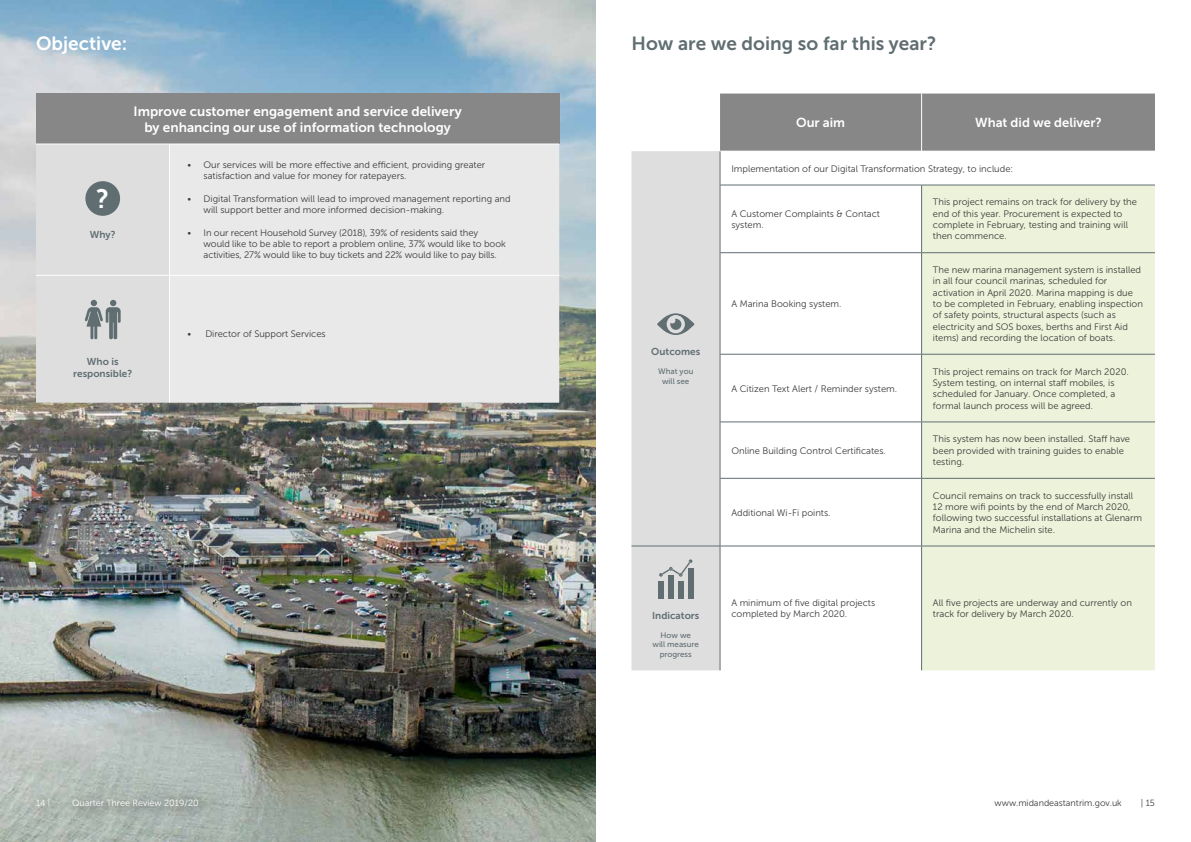
<style>
.page{position:relative;width:1191px;height:842px;background:#fff}
.page>*{position:absolute;margin:0;border:0;box-sizing:border-box;transform-origin:0 0}
.t1{font:26.5px "Museo Sans 700";color:#fff}
.t2{font:19px "Museo Sans 700";color:#606e72}
.t3{font:19px "Museo Sans 700";color:#fff}
.t4{font:13.5px/16.2px "Museo Sans 700";color:#fff;text-align:center}
.t5{font:13px "Museo Sans 700";color:#fff}
.t6{font:10px/12px "Museo Sans 700";color:#606e72;text-align:center}
.t7{font:9.4px/11.3px "Museo Sans 300";color:#3c3c3b}
.t8{font:9px "Museo Sans 300";color:#3c3c3b}
.t9{font:9px "Museo Sans 300";color:#fff}
.t10{font:8px/9.6px "Museo Sans 500";color:#606e72;text-align:center}
</style>
<div class="page">
<img style="left:0;top:0;width:595px;height:842px">
<div style="left:36px;top:94px;width:523px;height:50px;background:#878787"></div>
<div style="left:170px;top:145px;width:389px;height:258px;background:#e9e9e9"></div>
<hr style="left:169px;top:144px;width:390px;height:1px;background:#fff">
<hr style="left:169px;top:144px;width:1px;height:131px;background:#fff">
<hr style="left:169px;top:275px;width:390px;height:1px;background:#fff">
<hr style="left:169px;top:276px;width:1px;height:127px;background:#fff">
<div style="left:36px;top:144px;width:133px;height:259px;background:#dedede"></div>
<svg style="left:27px;top:790px;width:184px;height:30px;background:#a8b2ac"></svg>
<div style="left:720px;top:94px;width:435px;height:57px;background:#878787"></div>
<div style="left:631px;top:151px;width:89px;height:519px;background:#dedede"></div>
<svg style="left:721px;top:184px;width:434px;height:362px"></svg>
<div style="left:922px;top:186px;width:233px;height:484px;background:#ecf3da"></div>
<hr style="left:720px;top:185px;width:201px;height:1px;background:#606e72">
<hr style="left:921px;top:185px;width:234px;height:1px;background:#606e72">
<hr style="left:921px;top:185px;width:1px;height:67px;background:#606e72">
<hr style="left:720px;top:252px;width:201px;height:1px;background:#606e72">
<hr style="left:921px;top:252px;width:234px;height:1px;background:#606e72">
<hr style="left:921px;top:253px;width:1px;height:101px;background:#606e72">
<hr style="left:720px;top:354px;width:201px;height:1px;background:#606e72">
<hr style="left:720px;top:422px;width:201px;height:1px;background:#606e72">
<hr style="left:720px;top:478px;width:201px;height:1px;background:#606e72">
<hr style="left:720px;top:546px;width:201px;height:1px;background:#606e72">
<hr style="left:921px;top:546px;width:1px;height:124px;background:#606e72">
<hr style="left:921px;top:94px;width:1px;height:57px;background:#fff">
<hr style="left:720px;top:151px;width:1px;height:34px;background:#606e72">
<hr style="left:720px;top:185px;width:1px;height:68px;background:#606e72">
<hr style="left:720px;top:253px;width:1px;height:101px;background:#606e72">
<hr style="left:720px;top:354px;width:1px;height:68px;background:#606e72">
<hr style="left:720px;top:422px;width:1px;height:56px;background:#606e72">
<hr style="left:720px;top:478px;width:1px;height:68px;background:#606e72">
<hr style="left:631px;top:546px;width:89px;height:1px;background:#606e72">
<hr style="left:720px;top:546px;width:1px;height:124px;background:#606e72">
<hr style="left:921px;top:354px;width:1px;height:68px;background:#606e72">
<hr style="left:921px;top:422px;width:1px;height:56px;background:#606e72">
<hr style="left:921px;top:479px;width:1px;height:67px;background:#606e72">
<hr style="left:921px;top:354px;width:234px;height:1px;background:#606e72">
<hr style="left:921px;top:422px;width:234px;height:1px;background:#606e72">
<hr style="left:921px;top:478px;width:234px;height:1px;background:#606e72">
<hr style="left:921px;top:546px;width:234px;height:1px;background:#606e72">
<svg style="left:657px;top:313px;width:37px;height:22px"></svg>
<div style="left:658px;top:581px;width:6px;height:17px;background:#606e72"></div>
<div style="left:668px;top:575px;width:5px;height:23px;background:#606e72"></div>
<div style="left:678px;top:581px;width:5px;height:17px;background:#606e72"></div>
<div style="left:688px;top:568px;width:5px;height:30px;background:#606e72"></div>
<svg style="left:659px;top:559px;width:33px;height:18px"></svg>
<h2 class="t3" style="left:36px;top:33px;width:93px">Objective:</h2>
<h2 class="t2" style="left:631px;top:33px;width:306px">How are we doing so far this year?</h2>
<h1 class="t1" style="left:96px;top:185px;width:14px">?</h1>
<p class="t6" style="left:90px;top:229px;width:27px">Why?</p>
<h3 class="t4" style="left:133px;top:103px;width:330px">Improve customer engagement and service delivery by enhancing our use of information technology</h3>
<p class="t7" style="left:203px;top:159px;width:283px;text-indent:-16px">• Our services will be more effective and efficient, providing greater satisfaction and value for money for ratepayers.</p>
<p class="t7" style="left:203px;top:193px;width:309px;text-indent:-16px">• Digital Transformation will lead to improved management reporting and will support better and more informed decision-making.</p>
<p class="t7" style="left:203px;top:227px;width:304px;text-indent:-16px">• In our recent Household Survey (2018), 39% of residents said they would like to be able to report a problem online, 37% would like to book activities, 27% would like to buy tickets and 22% would like to pay bills.</p>
<p class="t7" style="left:187px;top:329px;width:140px">• Director of Support Services</p>
<p class="t6" style="left:73px;top:356px;width:61px">Who is responsible?</p>
<p class="t6" style="left:651px;top:346px;width:50px">Outcomes</p>
<p class="t10" style="left:658px;top:367px;width:37px">What you will see</p>
<p class="t6" style="left:652px;top:609px;width:49px">Indicators</p>
<p class="t10" style="left:652px;top:630px;width:48px">How we<br>will measure progress</p>
<h3 class="t5" style="left:796px;top:115px;width:51px">Our aim</h3>
<h3 class="t5" style="left:975px;top:115px;width:128px">What did we deliver?</h3>
<p class="t7" style="left:731px;top:163px;width:283px">Implementation of our Digital Transformation Strategy, to include:</p>
<p class="t7" style="left:731px;top:208px;width:150px">A Customer Complaints &amp; Contact system.</p>
<p class="t7" style="left:933px;top:197px;width:205px">This project remains on track for delivery by the end of this year. Procurement is expected to complete in February, testing and training will then commence.</p>
<p class="t7" style="left:731px;top:298px;width:112px">A Marina Booking system.</p>
<p class="t7" style="left:731px;top:383px;width:167px">A Citizen Text Alert / Reminder system.</p>
<p class="t7" style="left:933px;top:264px;width:211px">The new marina management system is installed in all four council marinas, scheduled for activation in April 2020. Marina mapping is due to be completed in February, enabling inspection of safety points, structural aspects (such as electricity and SOS boxes, berths and First Aid items) and recording the location of boats.</p>
<p class="t7" style="left:933px;top:366px;width:197px">This project remains on track for March 2020.<br>System testing, on internal staff mobiles, is scheduled for January. Once completed, a formal launch process will be agreed.</p>
<p class="t7" style="left:731px;top:445px;width:156px">Online Building Control Certificates.</p>
<p class="t7" style="left:933px;top:434px;width:199px">This system has now been installed. Staff have been provided with training guides to enable testing.</p>
<p class="t7" style="left:731px;top:507px;width:101px">Additional Wi-Fi points.</p>
<p class="t7" style="left:933px;top:490px;width:211px">Council remains on track to successfully install 12 more wifi points by the end of March 2020, following two successful installations at Glenarm Marina and the Michelin site.</p>
<p class="t7" style="left:731px;top:597px;width:145px">A minimum of five digital projects completed by March 2020.</p>
<p class="t7" style="left:933px;top:597px;width:200px">All five projects are underway and currently on track for delivery by March 2020.</p>
<p class="t9" style="left:36px;top:798px;width:16px">14 |</p>
<p class="t9" style="left:72px;top:798px;width:128px">Quarter Three Review 2019/20</p>
<p class="t8" style="left:994px;top:798px;width:129px">www.midandeastantrim.gov.uk</p>
<p class="t8" style="left:1140px;top:798px;width:16px">| 15</p>
</div>
